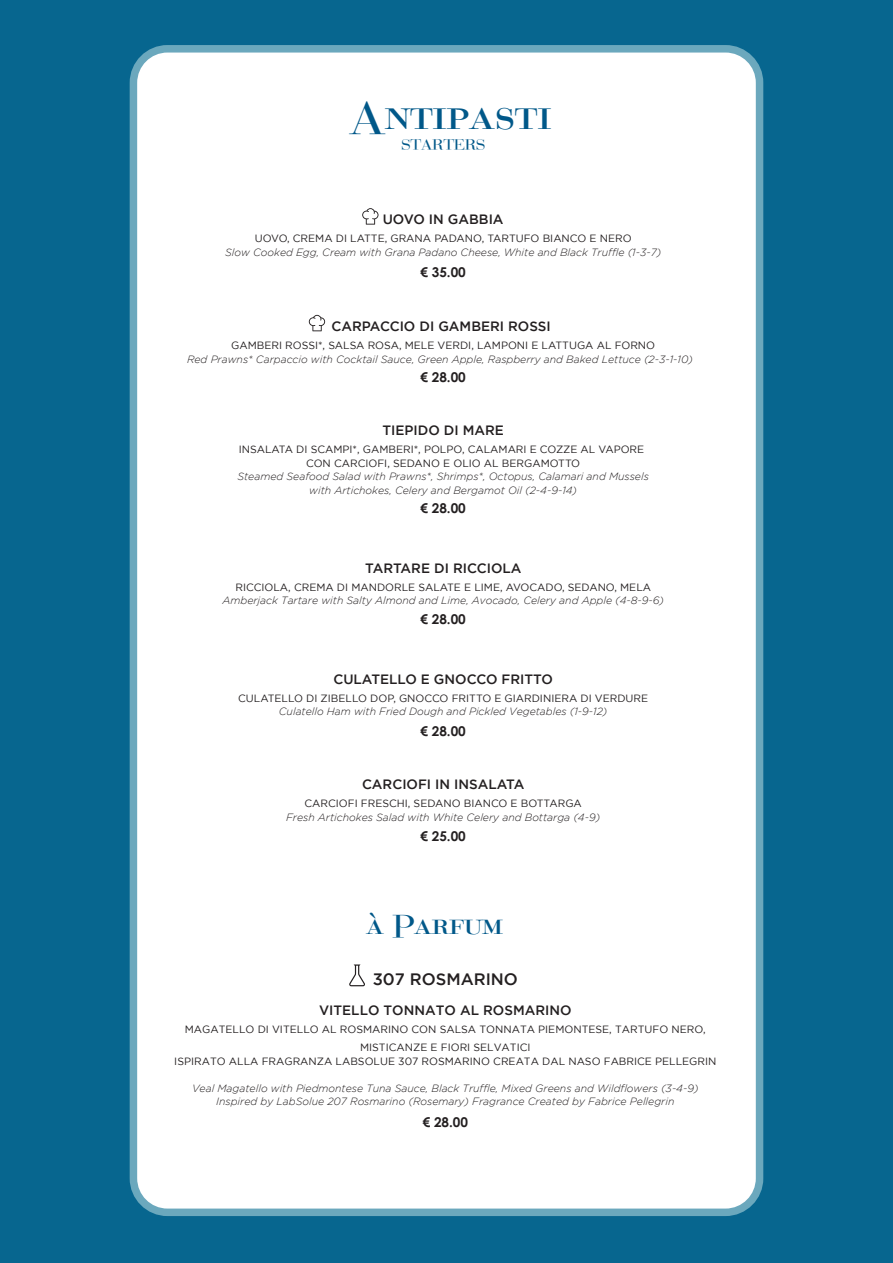
<style>
.page{position:relative;width:893px;height:1263px;background:#07668f}
.page>*{position:absolute;margin:0;border:0;box-sizing:border-box;transform-origin:0 0}
.t1{font:41.25px "Bodoni No 1 URWDCD";letter-spacing:-.02em;color:#005889;scale:1.1 1}
.t2{font:28.5px "Bodoni No 1 URWDCD";letter-spacing:-.02em;color:#005889;scale:1.1 1}
.t3{font:500 16.5px "Gotham";color:#231f20}
.t4{font:500 13.5px "Gotham";color:#231f20}
.t5{font:700 13.5px "Century Gothic";color:#231f20}
.t6{font:13.05px "Bodoni No 1 URWDCD";letter-spacing:-.02em;color:#005889;scale:1.1 1}
.t7{font:italic 300 10.5px/13.5px "Gotham";color:#231f20;text-align:center}
.t8{font:10.5px/13.5px "Gotham";color:#231f20;text-align:center}
</style>
<div class="page">
<div style="left:133px;top:49px;width:626px;height:1163px;background:#fff;border-radius:34px"></div>
<div style="left:130px;top:45px;width:633px;height:1171px;border:8px solid #6ba8bd;border-radius:34px"></div>
<svg style="left:362px;top:208px;width:16px;height:17px"></svg>
<svg style="left:309px;top:315px;width:16px;height:16px"></svg>
<svg style="left:349px;top:964px;width:16px;height:22px"></svg>
<h1 class="t1" style="left:350px;top:90px;width:185px">Antipasti</h1>
<p class="t6" style="left:401px;top:135px;width:78px">STARTERS</p>
<p class="t4" style="left:383px;top:212px;width:122px">UOVO IN GABBIA</p>
<p class="t8" style="left:255px;top:232px;width:378px">UOVO, CREMA DI LATTE, GRANA PADANO, TARTUFO BIANCO E NERO</p>
<p class="t7" style="left:225px;top:245px;width:438px">Slow Cooked Egg, Cream with Grana Padano Cheese, White and Black Truffle (1-3-7)</p>
<p class="t5" style="left:420px;top:262px;width:47px">€ 35.00</p>
<p class="t4" style="left:331px;top:319px;width:221px">CARPACCIO DI GAMBERI ROSSI</p>
<p class="t8" style="left:231px;top:338px;width:425px">GAMBERI ROSSI*, SALSA ROSA, MELE VERDI, LAMPONI E LATTUGA AL FORNO</p>
<p class="t7" style="left:187px;top:352px;width:507px">Red Prawns* Carpaccio with Cocktail Sauce, Green Apple, Raspberry and Baked Lettuce (2-3-1-10)</p>
<p class="t5" style="left:420px;top:367px;width:47px">€ 28.00</p>
<p class="t4" style="left:382px;top:423px;width:123px">TIEPIDO DI MARE</p>
<p class="t8" style="left:239px;top:442px;width:407px">INSALATA DI SCAMPI*, GAMBERI*, POLPO, CALAMARI E COZZE AL VAPORE<br>CON CARCIOFI, SEDANO E OLIO AL BERGAMOTTO</p>
<p class="t7" style="left:237px;top:470px;width:413px">Steamed Seafood Salad with Prawns*, Shrimps*, Octopus, Calamari and Mussels with Artichokes, Celery and Bergamot Oil (2-4-9-14)</p>
<p class="t5" style="left:420px;top:498px;width:47px">€ 28.00</p>
<p class="t4" style="left:365px;top:560px;width:158px">TARTARE DI RICCIOLA</p>
<p class="t8" style="left:236px;top:580px;width:417px">RICCIOLA, CREMA DI MANDORLE SALATE E LIME, AVOCADO, SEDANO, MELA</p>
<p class="t7" style="left:223px;top:594px;width:443px">Amberjack Tartare with Salty Almond and Lime, Avocado, Celery and Apple (4-8-9-6)</p>
<p class="t5" style="left:420px;top:609px;width:47px">€ 28.00</p>
<p class="t4" style="left:333px;top:671px;width:221px">CULATELLO E GNOCCO FRITTO</p>
<p class="t8" style="left:238px;top:691px;width:411px">CULATELLO DI ZIBELLO DOP, GNOCCO FRITTO E GIARDINIERA DI VERDURE</p>
<p class="t7" style="left:279px;top:705px;width:330px">Culatello Ham with Fried Dough and Pickled Vegetables (1-9-12)</p>
<p class="t5" style="left:420px;top:720px;width:47px">€ 28.00</p>
<p class="t4" style="left:362px;top:777px;width:164px">CARCIOFI IN INSALATA</p>
<p class="t8" style="left:304px;top:796px;width:279px">CARCIOFI FRESCHI, SEDANO BIANCO E BOTTARGA</p>
<p class="t7" style="left:286px;top:810px;width:316px">Fresh Artichokes Salad with White Celery and Bottarga (4-9)</p>
<p class="t5" style="left:420px;top:826px;width:47px">€ 25.00</p>
<h2 class="t2" style="left:366px;top:907px;width:127px">à Parfum</h2>
<h3 class="t3" style="left:373px;top:970px;width:147px">307 ROSMARINO</h3>
<p class="t4" style="left:319px;top:1003px;width:254px">VITELLO TONNATO AL ROSMARINO</p>
<p class="t8" style="left:185px;top:1020px;width:522px;line-height:18px">MAGATELLO DI VITELLO AL ROSMARINO CON SALSA TONNATA PIEMONTESE, TARTUFO NERO,<br>MISTICANZE E FIORI SELVATICI</p>
<p class="t8" style="left:174px;top:1054px;width:544px">ISPIRATO ALLA FRAGRANZA LABSOLUE 307 ROSMARINO CREATA DAL NASO FABRICE PELLEGRIN</p>
<p class="t7" style="left:192px;top:1081px;width:508px">Veal Magatello with Piedmontese Tuna Sauce, Black Truffle, Mixed Greens and Wildflowers (3-4-9)<br>Inspired by LabSolue 207 Rosmarino (Rosemary) Fragrance Created by Fabrice Pellegrin</p>
<p class="t5" style="left:423px;top:1111px;width:47px">€ 28.00</p>
</div>
